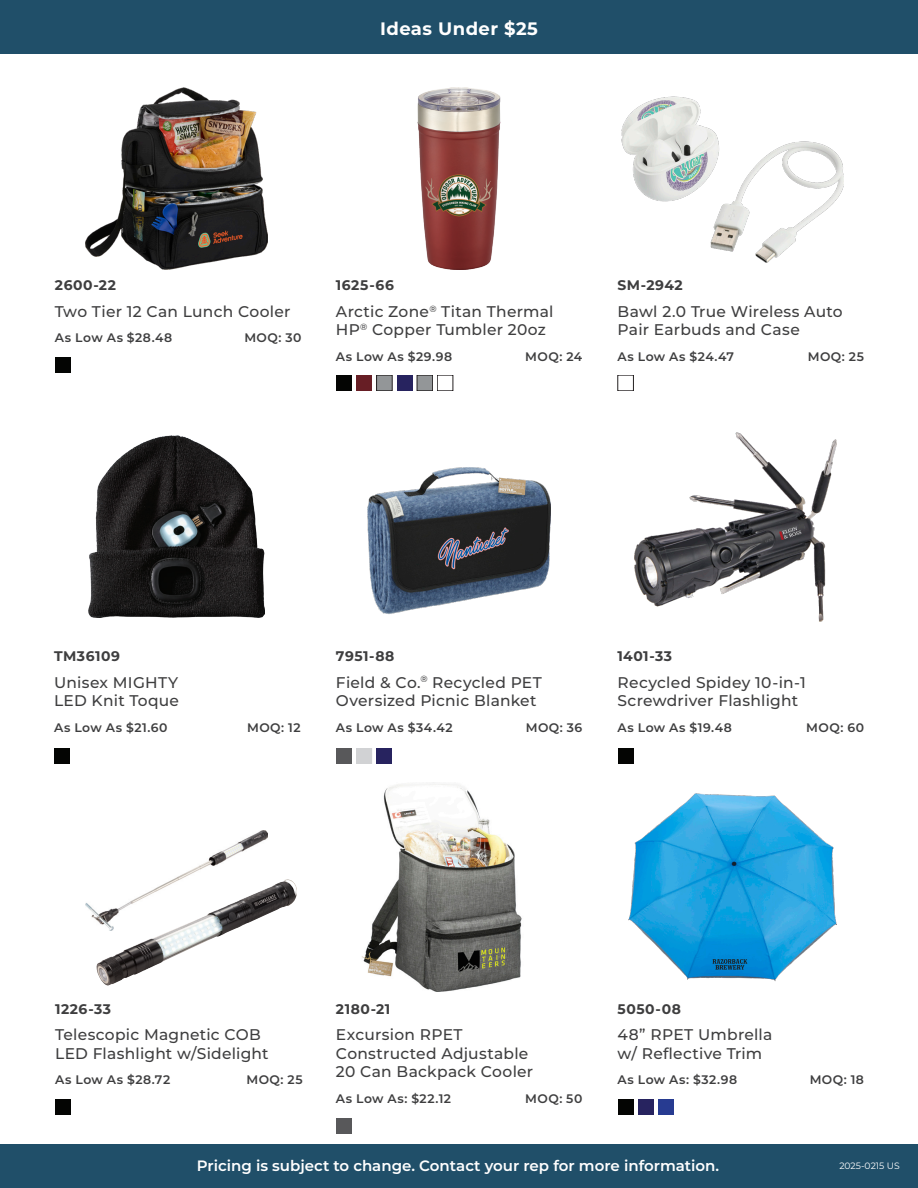
<style>
.page{position:relative;width:918px;height:1188px;background:#fff}
.page>*{position:absolute;margin:0;border:0;box-sizing:border-box;transform-origin:0 0}
.t1{font:700 18px "Montserrat";letter-spacing:.025em;color:#fff}
.SKU{font:500 15.45px/18.6px "Montserrat";letter-spacing:.015em;color:#3e3e3f}
.t2{font:600 15px "Montserrat";color:#fff}
.SKU-2{font:700 13.95px "Montserrat";letter-spacing:.035em;color:#3e3e3f}
.RETAIL_PRICE{font:600 12.45px "Montserrat";letter-spacing:.035em;color:#3e3e3f}
.Top_Line{font:9.15px "Montserrat";color:#fff}
</style>
<div class="page">
<div style="left:55px;top:357px;width:16px;height:16px;background:#040503"></div>
<div style="left:54px;top:748px;width:16px;height:16px;background:#040503"></div>
<div style="left:336px;top:375px;width:16px;height:16px;background:#040503"></div>
<div style="left:417px;top:375px;width:16px;height:16px;background:#939698"></div>
<div style="left:417px;top:375px;width:16px;height:16px;border:1px solid #231f20"></div>
<div style="left:356px;top:375px;width:16px;height:16px;background:#671e25"></div>
<div style="left:437px;top:375px;width:16px;height:16px;border:1px solid #231f20"></div>
<div style="left:377px;top:375px;width:15px;height:16px;background:#939698"></div>
<div style="left:376px;top:375px;width:16px;height:16px;border:1px solid #231f20"></div>
<div style="left:397px;top:375px;width:16px;height:16px;background:#27235f"></div>
<div style="left:336px;top:748px;width:16px;height:16px;background:#58585a"></div>
<svg style="left:356px;top:748px;width:16px;height:16px"></svg>
<div style="left:376px;top:748px;width:16px;height:16px;background:#27235f"></div>
<div style="left:618px;top:375px;width:16px;height:16px;border:1px solid #231f20"></div>
<div style="left:618px;top:748px;width:16px;height:16px;background:#040503"></div>
<div style="left:55px;top:1099px;width:16px;height:16px;background:#040503"></div>
<div style="left:336px;top:1118px;width:16px;height:16px;background:#58585a"></div>
<div style="left:618px;top:1099px;width:16px;height:16px;background:#040503"></div>
<div style="left:638px;top:1099px;width:16px;height:16px;background:#27235f"></div>
<div style="left:658px;top:1099px;width:16px;height:16px;background:#273b91"></div>
<div style="left:0;top:0;width:918px;height:54px;background:#204f69"></div>
<div style="left:0;top:1144px;width:918px;height:44px;background:#204f69"></div>
<img style="left:85px;top:87px;width:183px;height:183px">
<img style="left:89px;top:435px;width:175px;height:183px">
<img style="left:85px;top:831px;width:183px;height:90px">
<img style="left:417px;top:87px;width:84px;height:183px">
<img style="left:368px;top:467px;width:182px;height:147px">
<img style="left:361px;top:784px;width:161px;height:208px">
<img style="left:621px;top:96px;width:222px;height:167px">
<img style="left:634px;top:432px;width:203px;height:190px">
<img style="left:628px;top:793px;width:209px;height:188px">
<img style="left:97px;top:879px;width:200px;height:107px">
<p class="t1" style="left:380px;top:16px;width:159px">Ideas Under $25</p>
<p class="SKU-2" style="left:55px;top:275px;width:62px">2600-22</p>
<p class="SKU" style="left:55px;top:301px;width:237px">Two Tier 12 Can Lunch Cooler</p>
<p class="RETAIL_PRICE" style="left:55px;top:329px;width:119px">As Low As $28.48</p>
<p class="RETAIL_PRICE" style="left:244px;top:329px;width:59px">MOQ: 30</p>
<p class="SKU-2" style="left:336px;top:275px;width:60px">1625-66</p>
<p class="SKU" style="left:336px;top:301px;width:219px">Arctic Zone<sup>®</sup> Titan Thermal<br>HP<sup>®</sup> Copper Tumbler 20oz</p>
<p class="RETAIL_PRICE" style="left:336px;top:347px;width:118px">As Low As $29.98</p>
<p class="RETAIL_PRICE" style="left:525px;top:347px;width:59px">MOQ: 24</p>
<p class="SKU-2" style="left:618px;top:275px;width:67px">SM-2942</p>
<p class="SKU" style="left:618px;top:301px;width:227px">Bawl 2.0 True Wireless Auto<br>Pair Earbuds and Case</p>
<p class="RETAIL_PRICE" style="left:618px;top:347px;width:118px">As Low As $24.47</p>
<p class="RETAIL_PRICE" style="left:808px;top:347px;width:58px">MOQ: 25</p>
<p class="SKU-2" style="left:54px;top:646px;width:67px">TM36109</p>
<p class="SKU" style="left:54px;top:672px;width:126px">Unisex MIGHTY<br>LED Knit Toque</p>
<p class="RETAIL_PRICE" style="left:54px;top:718px;width:115px">As Low As $21.60</p>
<p class="RETAIL_PRICE" style="left:247px;top:718px;width:55px">MOQ: 12</p>
<p class="SKU-2" style="left:336px;top:646px;width:60px">7951-88</p>
<p class="SKU" style="left:336px;top:672px;width:208px">Field &amp; Co.<sup>®</sup> Recycled PET<br>Oversized Picnic Blanket</p>
<p class="RETAIL_PRICE" style="left:336px;top:718px;width:118px">As Low As $34.42</p>
<p class="RETAIL_PRICE" style="left:526px;top:718px;width:58px">MOQ: 36</p>
<p class="SKU-2" style="left:618px;top:646px;width:56px">1401-33</p>
<p class="SKU" style="left:618px;top:672px;width:190px">Recycled Spidey 10-in-1<br>Screwdriver Flashlight</p>
<p class="RETAIL_PRICE" style="left:618px;top:718px;width:116px">As Low As $19.48</p>
<p class="RETAIL_PRICE" style="left:806px;top:718px;width:59px">MOQ: 60</p>
<p class="SKU-2" style="left:55px;top:999px;width:57px">1226-33</p>
<p class="SKU" style="left:55px;top:1025px;width:215px">Telescopic Magnetic COB<br>LED Flashlight w/Sidelight</p>
<p class="RETAIL_PRICE" style="left:55px;top:1071px;width:117px">As Low As $28.72</p>
<p class="RETAIL_PRICE" style="left:247px;top:1071px;width:58px">MOQ: 25</p>
<p class="SKU-2" style="left:336px;top:999px;width:56px">2180-21</p>
<p class="SKU" style="left:336px;top:1025px;width:199px">Excursion RPET<br>Constructed Adjustable<br>20 Can Backpack Cooler</p>
<p class="RETAIL_PRICE" style="left:336px;top:1090px;width:117px">As Low As: $22.12</p>
<p class="RETAIL_PRICE" style="left:525px;top:1090px;width:59px">MOQ: 50</p>
<p class="SKU-2" style="left:618px;top:999px;width:65px">5050-08</p>
<p class="SKU" style="left:618px;top:1025px;width:156px">48” RPET Umbrella w/ Reflective Trim</p>
<p class="RETAIL_PRICE" style="left:618px;top:1071px;width:121px">As Low As: $32.98</p>
<p class="RETAIL_PRICE" style="left:810px;top:1071px;width:56px">MOQ: 18</p>
<p class="t2" style="left:197px;top:1155px;width:524px">Pricing is subject to change. Contact your rep for more information.</p>
<p class="Top_Line" style="left:839px;top:1160px;width:62px">2025-0215 US</p>
</div>
